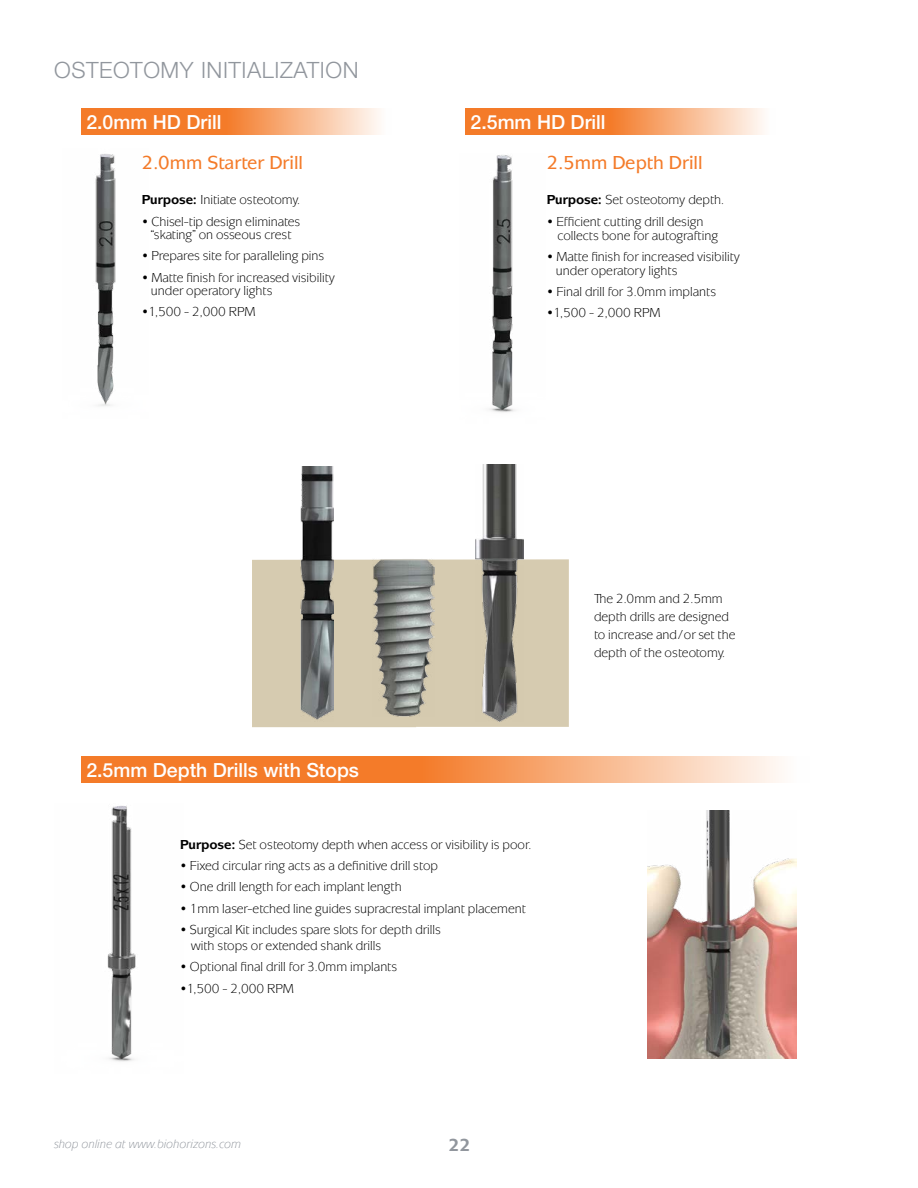
<style>
.page{position:relative;width:918px;height:1188px;background:#fff}
.page>*{position:absolute;margin:0;border:0;box-sizing:border-box;transform-origin:0 0}
.t1{font:300 22.5px "Helvetica Neue LT Pro";letter-spacing:.025em;color:#91969d}
.t2{font:500 19.5px "Helvetica Neue LT Pro";color:#fff}
.t3{font:500 19.5px "Mixage ITC Std";color:#f47b29}
.t4{font:700 18px "Mixage ITC Std";color:#91969d}
.t5{font:13.5px/13.5px "Mixage ITC Std";color:#000}
.t6{font:italic 12.6px "Mixage ITC Std";color:#91969d}
.s1{font-weight:700}
</style>
<div class="page">
<svg style="left:81px;top:757px;width:701px;height:26px;fill:#f47e2e"></svg>
<svg style="left:81px;top:109px;width:299px;height:26px;fill:#f47e2e"></svg>
<svg style="left:465px;top:109px;width:299px;height:26px;fill:#f47e2e"></svg>
<img style="left:489px;top:155px;width:26px;height:258px">
<img style="left:95px;top:154px;width:21px;height:252px">
<img style="left:648px;top:810px;width:148px;height:248px">
<div style="left:252px;top:559px;width:317px;height:168px;background:#d6cbb0"></div>
<img style="left:373px;top:559px;width:62px;height:158px">
<img style="left:300px;top:467px;width:34px;height:254px">
<img style="left:107px;top:805px;width:29px;height:257px">
<img style="left:476px;top:464px;width:47px;height:257px">
<h1 class="t1" style="left:54px;top:56px;width:306px">OSTEOTOMY INITIALIZATION</h1>
<h2 class="t2" style="left:86px;top:110px;width:137px">2.0mm HD Drill</h2>
<h2 class="t2" style="left:471px;top:110px;width:137px">2.5mm HD Drill</h2>
<h2 class="t3" style="left:142px;top:151px;width:163px">2.0mm Starter Drill</h2>
<p class="t5" style="left:142px;top:193px;width:160px"><span class="s1">Purpose:</span> Initiate osteotomy.</p>
<p class="t5" style="left:142px;top:214px;width:160px;text-align:center">• Chisel-tip design eliminates “skating” on osseous crest</p>
<p class="t5" style="left:142px;top:249px;width:184px">• Prepares site for paralleling pins</p>
<p class="t5" style="left:151px;top:270px;width:186px;text-indent:-9px">• Matte finish for increased visibility under operatory lights</p>
<p class="t5" style="left:142px;top:305px;width:115px">•1,500 - 2,000 RPM</p>
<h2 class="t3" style="left:547px;top:151px;width:157px">2.5mm Depth Drill</h2>
<p class="t5" style="left:547px;top:193px;width:179px"><span class="s1">Purpose:</span> Set osteotomy depth.</p>
<p class="t5" style="left:557px;top:215px;width:162px;text-indent:-11px">• Efficient cutting drill design collects bone for autografting</p>
<p class="t5" style="left:556px;top:250px;width:186px;text-indent:-9px">• Matte finish for increased visibility under operatory lights</p>
<p class="t5" style="left:547px;top:285px;width:171px">• Final drill for 3.0mm implants</p>
<p class="t5" style="left:547px;top:306px;width:115px">•1,500 - 2,000 RPM</p>
<h2 class="t2" style="left:86px;top:758px;width:274px">2.5mm Depth Drills with Stops</h2>
<p class="t5" style="left:180px;top:837px;width:353px"><span class="s1">Purpose:</span> Set osteotomy depth when access or visibility is poor.</p>
<p class="t5" style="left:180px;top:859px;width:259px">• Fixed circular ring acts as a definitive drill stop</p>
<p class="t5" style="left:180px;top:880px;width:223px">• One drill length for each implant length</p>
<p class="t5" style="left:180px;top:901px;width:347px">• 1mm laser-etched line guides supracrestal implant placement</p>
<p class="t5" style="left:191px;top:921px;width:252px;line-height:16.2px;text-indent:-11px">• Surgical Kit includes spare slots for depth drills with stops or extended shank drills</p>
<p class="t5" style="left:180px;top:960px;width:218px">• Optional final drill for 3.0mm implants</p>
<p class="t5" style="left:180px;top:981px;width:115px">•1,500 - 2,000 RPM</p>
<p class="t6" style="left:54px;top:1137px;width:189px">shop online at www.biohorizons.com</p>
<h3 class="t4" style="left:449px;top:1134px;width:23px">22</h3>
<p class="t5" style="left:594px;top:590px;width:143px;line-height:18px">The 2.0mm and 2.5mm depth drills are designed to increase and/or set the depth of the osteotomy.</p>
</div>
